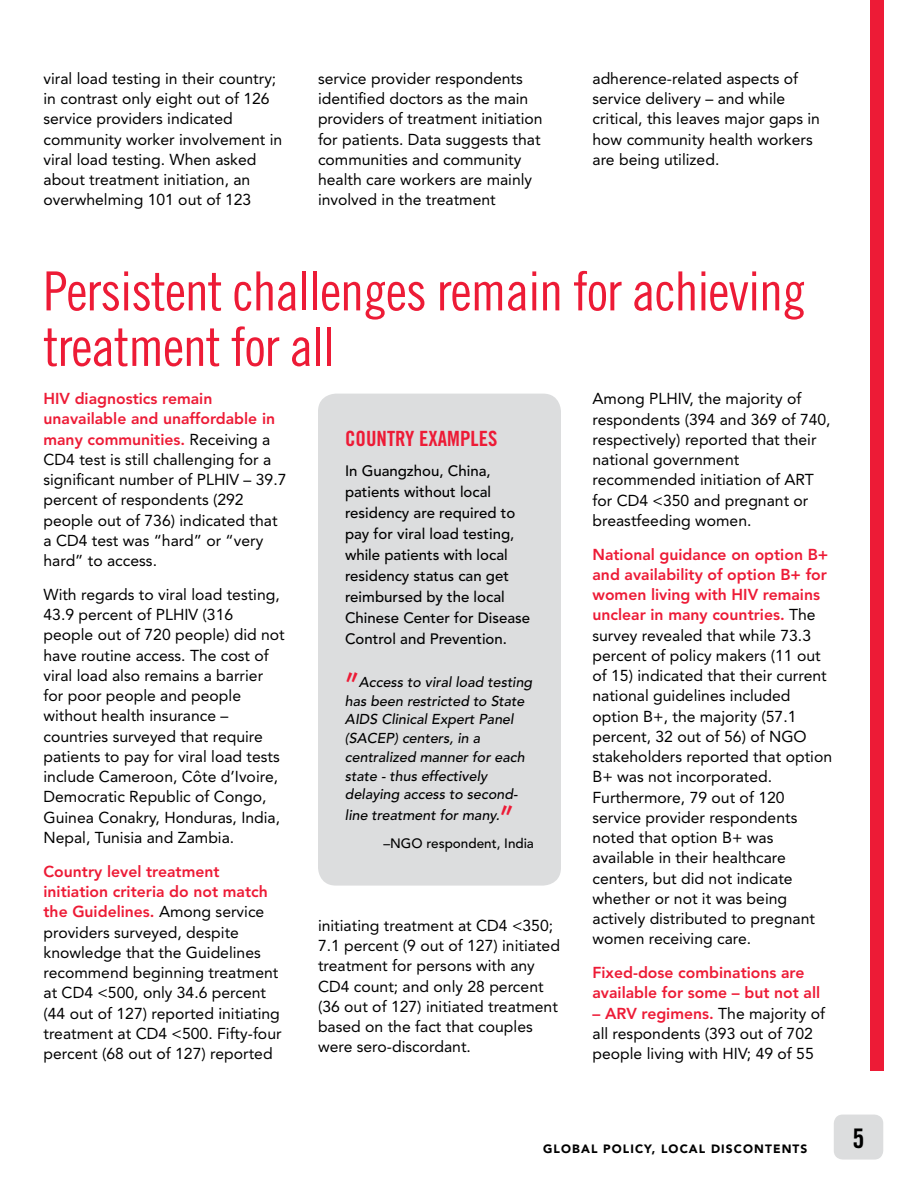
<style>
.page{position:relative;width:918px;height:1188px;background:#fff}
.page>*{position:absolute;margin:0;border:0;box-sizing:border-box;transform-origin:0 0}
.t1{font:54px/55.5px "Trade Gothic LT Std Cn 18";letter-spacing:-.02em;color:#ed1b36}
.t2{font:300 condensed 39px "Futura Std";color:#ed1b36}
.t3{font:27px "Trade Gothic LT Std Bd Cn 20";color:#000}
.t4{font:21px "Trade Gothic LT Std Bd Cn 20";color:#ed1b36}
.t5{font:15.75px/20.2px "Avenir LT Std";color:#000}
.t6{font:800 15.75px/20.2px "Avenir LT Std";color:#ed1b36}
.t7{font:500 15px/21px "Avenir LT Std";color:#000}
.t8{font:italic 500 14.25px/18.8px "Avenir LT Std";color:#000}
.t9{font:500 13.5px "Avenir LT Std";color:#000}
.t10{font:900 12px "Avenir LT Std";color:#000}
.s1{font-weight:800;color:#ed1b36}
</style>
<div class="page">
<div style="left:870px;top:0;width:13px;height:1071px;background:#ed1b36"></div>
<div style="left:834px;top:1115px;width:49px;height:45px;background:#dcddde;border-radius:9px"></div>
<div style="left:318px;top:394px;width:243px;height:492px;background:#dcddde;border-radius:18px"></div>
<p class="t5" style="left:44px;top:68px;width:240px">viral load testing in their country; in contrast only eight out of 126 service providers indicated community worker involvement in viral load testing. When asked about treatment initiation, an overwhelming 101 out of 123</p>
<p class="t5" style="left:318px;top:68px;width:226px">service provider respondents identified doctors as the main providers of treatment initiation for patients. Data suggests that communities and community health care workers are mainly involved in the treatment</p>
<p class="t5" style="left:593px;top:69px;width:229px">adherence-related aspects of service delivery – and while critical, this leaves major gaps in how community health workers are being utilized.</p>
<h1 class="t1" style="left:44px;top:263px;width:764px">Persistent challenges remain for achieving treatment for all</h1>
<p class="t5" style="left:44px;top:389px;width:244px"><span class="s1">HIV diagnostics remain unavailable and unaffordable in many communities.</span> Receiving a<br>CD4 test is still challenging for a significant number of PLHIV – 39.7 percent of respondents (292 people out of 736) indicated that a CD4 test was “hard” or “very hard” to access.</p>
<p class="t5" style="left:44px;top:584px;width:243px">With regards to viral load testing,<br>43.9 percent of PLHIV (316 people out of 720 people) did not have routine access. The cost of viral load also remains a barrier for poor people and people without health insurance – countries surveyed that require patients to pay for viral load tests include Cameroon, Côte d’Ivoire,<br>Democratic Republic of Congo,<br>Guinea Conakry, Honduras, India,<br>Nepal, Tunisia and Zambia.</p>
<p class="t5" style="left:44px;top:861px;width:240px"><span class="s1">Country level treatment initiation criteria do not match the Guidelines.</span> Among service providers surveyed, despite knowledge that the Guidelines recommend beginning treatment at CD4 &lt;500, only 34.6 percent (44 out of 127) reported initiating treatment at CD4 &lt;500. Fifty-four percent (68 out of 127) reported</p>
<p class="t5" style="left:593px;top:389px;width:240px">Among PLHIV, the majority of respondents (394 and 369 of 740, respectively) reported that their national government recommended initiation of ART for CD4 &lt;350 and pregnant or breastfeeding women.</p>
<p class="t5" style="left:593px;top:544px;width:241px"><span class="s1">National guidance on option B+ and availability of option B+ for women living with HIV remains unclear in many countries.</span> The survey revealed that while 73.3 percent of policy makers (11 out of 15) indicated that their current national guidelines included option B+, the majority (57.1 percent, 32 out of 56) of NGO stakeholders reported that option<br>B+ was not incorporated.<br>Furthermore, 79 out of 120 service provider respondents noted that option B+ was available in their healthcare centers, but did not indicate whether or not it was being actively distributed to pregnant women receiving care.</p>
<p class="t6" style="left:593px;top:963px;width:229px">Fixed-dose combinations are available for some – but not all</p>
<p class="t5" style="left:593px;top:1003px;width:234px"><span class="s1">– ARV regimens.</span> The majority of all respondents (393 out of 702 people living with HIV; 49 of 55</p>
<h3 class="t4" style="left:345px;top:426px;width:135px">COUNTRY EXAMPLES</h3>
<p class="t7" style="left:345px;top:461px;width:187px">In Guangzhou, China, patients without local residency are required to pay for viral load testing, while patients with local residency status can get reimbursed by the local<br>Chinese Center for Disease<br>Control and Prevention.</p>
<h2 class="t2" style="left:345px;top:664px;width:15px">”</h2>
<p class="t8" style="left:345px;top:673px;width:189px;text-indent:14px">Access to viral load testing has been restricted to State<br>AIDS Clinical Expert Panel (SACEP) centers, in a centralized manner for each state - thus effectively delaying access to second-</p>
<p class="t8" style="left:345px;top:806px;width:156px">line treatment for many.</p>
<h2 class="t2" style="left:500px;top:797px;width:15px">”</h2>
<p class="t9" style="left:383px;top:836px;width:152px">–NGO respondent, India</p>
<p class="t5" style="left:318px;top:915px;width:243px">initiating treatment at CD4 &lt;350;<br>7.1 percent (9 out of 127) initiated treatment for persons with any<br>CD4 count; and only 28 percent (36 out of 127) initiated treatment based on the fact that couples were sero-discordant.</p>
<p class="t10" style="left:543px;top:1141px;width:11px">GLO</p>
<p class="t10" style="left:572px;top:1141px;width:40px">BAL POLIC</p>
<p class="t10" style="left:644px;top:1141px;width:27px">Y, LOCAL</p>
<p class="t10" style="left:711px;top:1141px;width:10px">DISCONTENTS</p>
<h3 class="t3" style="left:853px;top:1122px;width:13px">5</h3>
</div>
